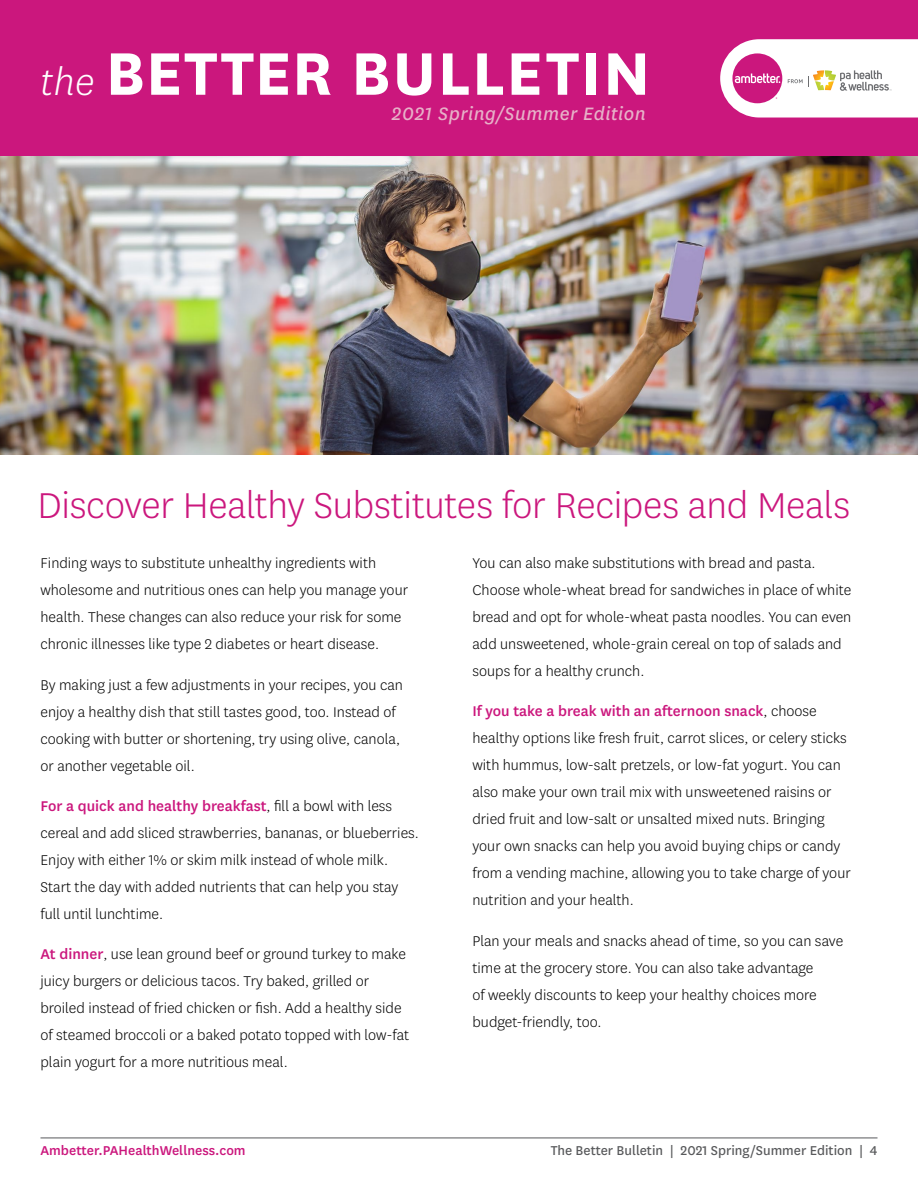
<style>
.page{position:relative;width:918px;height:1188px;background:#fff}
.page>*{position:absolute;margin:0;border:0;box-sizing:border-box;transform-origin:0 0}
.t1{font:700 70.2px "Centene Sans";letter-spacing:.02em;color:#fff}
.t2{font:300 42px "Centene Sans";letter-spacing:-.01em;color:#cb177d}
.t3{font:italic 21px "Centene Sans";letter-spacing:.02em;color:#e7b1c8}
.t4{font:300 16.5px/27px "Centene Sans";color:#000}
.t5{font:15px "Centene Sans";color:#58595b}
.t6{font:500 15px "Centene Sans";color:#cb177d}
.s1{font-weight:300;font-style:italic;font-size:43.2px}
.s2{font-weight:500;color:#cb177d}
</style>
<div class="page">
<img style="left:0;top:156px;width:918px;height:299px">
<div style="left:0;top:0;width:918px;height:156px;background:#cb177d"></div>
<svg style="left:720px;top:39px;width:198px;height:79px"></svg>
<hr style="left:40px;top:1138px;width:838px;height:1px;background:#58595b">
<h1 class="t1" style="left:40px;top:24px;width:611px"><span class="s1">the</span> BETTER BULLETIN</h1>
<p class="t3" style="left:392px;top:100px;width:256px">2021 Spring/Summer Edition</p>
<h2 class="t2" style="left:38px;top:479px;width:814px">Discover Healthy Substitutes for Recipes and Meals</h2>
<p class="t4" style="left:40px;top:549px;width:369px">Finding ways to substitute unhealthy ingredients with wholesome and nutritious ones can help you manage your health. These changes can also reduce your risk for some chronic illnesses like type 2 diabetes or heart disease.</p>
<p class="t4" style="left:40px;top:670px;width:364px">By making just a few adjustments in your recipes, you can enjoy a healthy dish that still tastes good, too. Instead of cooking with butter or shortening, try using olive, canola, or another vegetable oil.</p>
<p class="t4" style="left:40px;top:792px;width:380px"><span class="s2">For a quick and healthy breakfast</span>, fill a bowl with less cereal and add sliced strawberries, bananas, or blueberries.<br>Enjoy with either 1% or skim milk instead of whole milk.<br>Start the day with added nutrients that can help you stay full until lunchtime.</p>
<p class="t4" style="left:40px;top:940px;width:370px"><span class="s2">At dinner</span>, use lean ground beef or ground turkey to make juicy burgers or delicious tacos. Try baked, grilled or broiled instead of fried chicken or fish. Add a healthy side of steamed broccoli or a baked potato topped with low-fat plain yogurt for a more nutritious meal.</p>
<p class="t4" style="left:473px;top:549px;width:380px">You can also make substitutions with bread and pasta.<br>Choose whole-wheat bread for sandwiches in place of white bread and opt for whole-wheat pasta noodles. You can even add unsweetened, whole-grain cereal on top of salads and soups for a healthy crunch.</p>
<p class="t4" style="left:473px;top:697px;width:380px"><span class="s2">If you take a break with an afternoon snack</span>, choose healthy options like fresh fruit, carrot slices, or celery sticks with hummus, low-salt pretzels, or low-fat yogurt. You can also make your own trail mix with unsweetened raisins or dried fruit and low-salt or unsalted mixed nuts. Bringing your own snacks can help you avoid buying chips or candy from a vending machine, allowing you to take charge of your nutrition and your health.</p>
<p class="t4" style="left:473px;top:927px;width:372px">Plan your meals and snacks ahead of time, so you can save time at the grocery store. You can also take advantage<br>of weekly discounts to keep your healthy choices more budget-friendly, too.</p>
<p class="t6" style="left:40px;top:1140px;width:207px">Ambetter.PAHealthWellness.com</p>
<p class="t5" style="left:551px;top:1140px;width:328px">The Better Bulletin | 2021 Spring/Summer Edition | 4</p>
</div>
